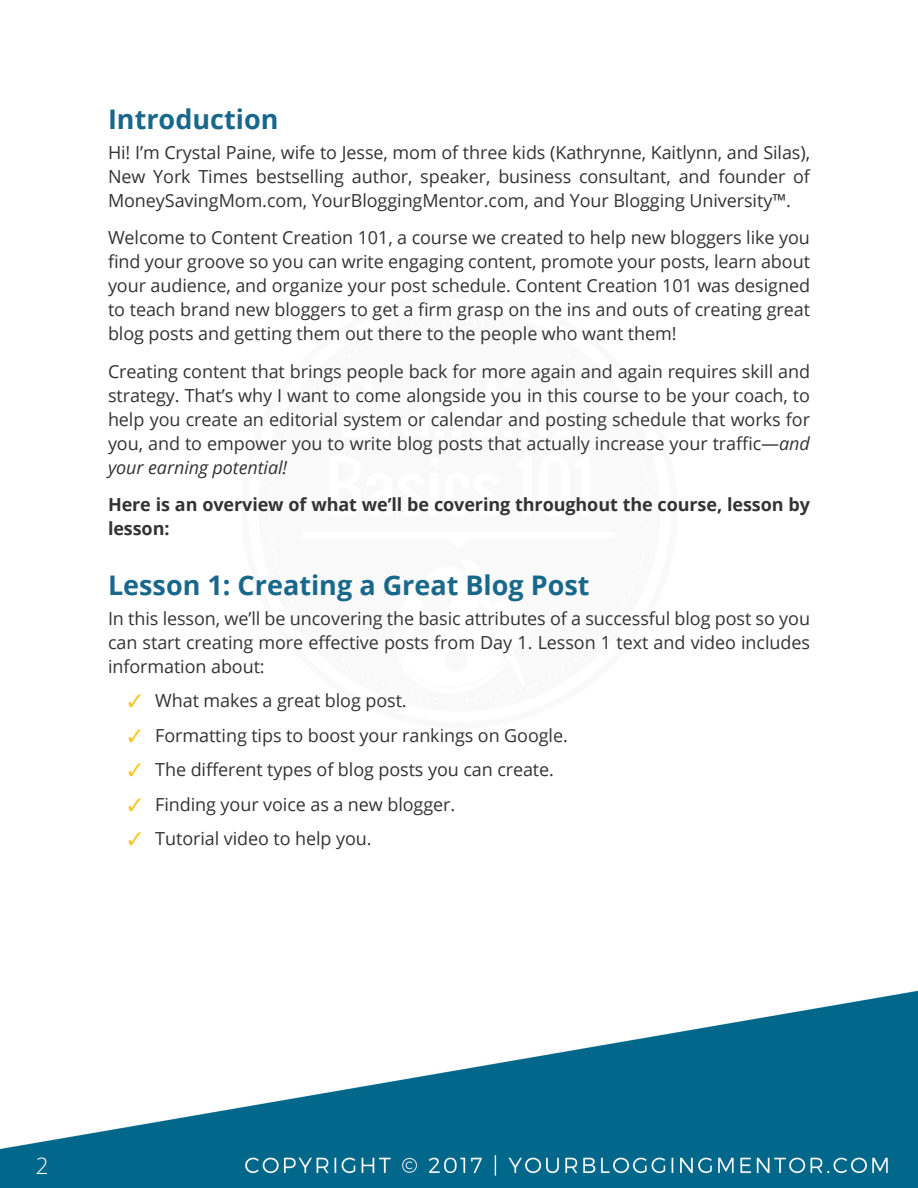
<style>
.page{position:relative;width:918px;height:1188px;background:#fff}
.page>*{position:absolute;margin:0;border:0;box-sizing:border-box;transform-origin:0 0}
.Heading{font:700 27px "Open Sans";color:#19688b}
.t1{font:300 22.5px "Open Sans";color:#fff}
.No_Ident_Body{font:18px/24px "Open Sans";letter-spacing:-.005em;color:#333;text-align:justify}
.No_Ident_Body-2{font:700 18px/24px "Open Sans";letter-spacing:-.005em;color:#333}
.s1{font-style:italic}
.s2{color:#fac51c}
</style>
<div class="page">
<img style="left:0;top:990px;width:918px;height:198px">
<p class="Heading" style="left:108px;top:100px;width:172px">Introduction</p>
<p class="No_Ident_Body" style="left:108px;top:140px;width:704px">Hi! I’m Crystal Paine, wife to Jesse, mom of three kids (Kathrynne, Kaitlynn, and Silas), New York Times bestselling author, speaker, business consultant, and founder of MoneySavingMom.com, YourBloggingMentor.com, and Your Blogging University™.</p>
<p class="No_Ident_Body" style="left:108px;top:225px;width:704px">Welcome to Content Creation 101, a course we created to help new bloggers like you find your groove so you can write engaging content, promote your posts, learn about your audience, and organize your post schedule. Content Creation 101 was designed to teach brand new bloggers to get a firm grasp on the ins and outs of creating great blog posts and getting them out there to the people who want them!</p>
<p class="No_Ident_Body" style="left:108px;top:359px;width:704px">Creating content that brings people back for more again and again requires skill and strategy. That’s why I want to come alongside you in this course to be your coach, to help you create an editorial system or calendar and posting schedule that works for you, and to empower you to write blog posts that actually increase your traffic—<span class="s1">and your earning potential!</span></p>
<p class="No_Ident_Body-2" style="left:108px;top:492px;width:704px">Here is an overview of what we’ll be covering throughout the course, lesson by lesson:</p>
<p class="Heading" style="left:108px;top:566px;width:483px">Lesson 1: Creating a Great Blog Post</p>
<p class="No_Ident_Body" style="left:108px;top:606px;width:704px">In this lesson, we’ll be uncovering the basic attributes of a successful blog post so you can start creating more effective posts from Day 1. Lesson 1 text and video includes information about:</p>
<p class="No_Ident_Body" style="left:128px;top:688px;width:280px"><span class="s2">✓</span> What makes a great blog post.</p>
<p class="No_Ident_Body" style="left:128px;top:723px;width:441px"><span class="s2">✓</span> Formatting tips to boost your rankings on Google.</p>
<p class="No_Ident_Body" style="left:128px;top:757px;width:427px"><span class="s2">✓</span> The different types of blog posts you can create.</p>
<p class="No_Ident_Body" style="left:128px;top:792px;width:328px"><span class="s2">✓</span> Finding your voice as a new blogger.</p>
<p class="No_Ident_Body" style="left:128px;top:826px;width:245px"><span class="s2">✓</span> Tutorial video to help you.</p>
<p class="t1" style="left:36px;top:1150px;width:14px">2</p>
</div>
